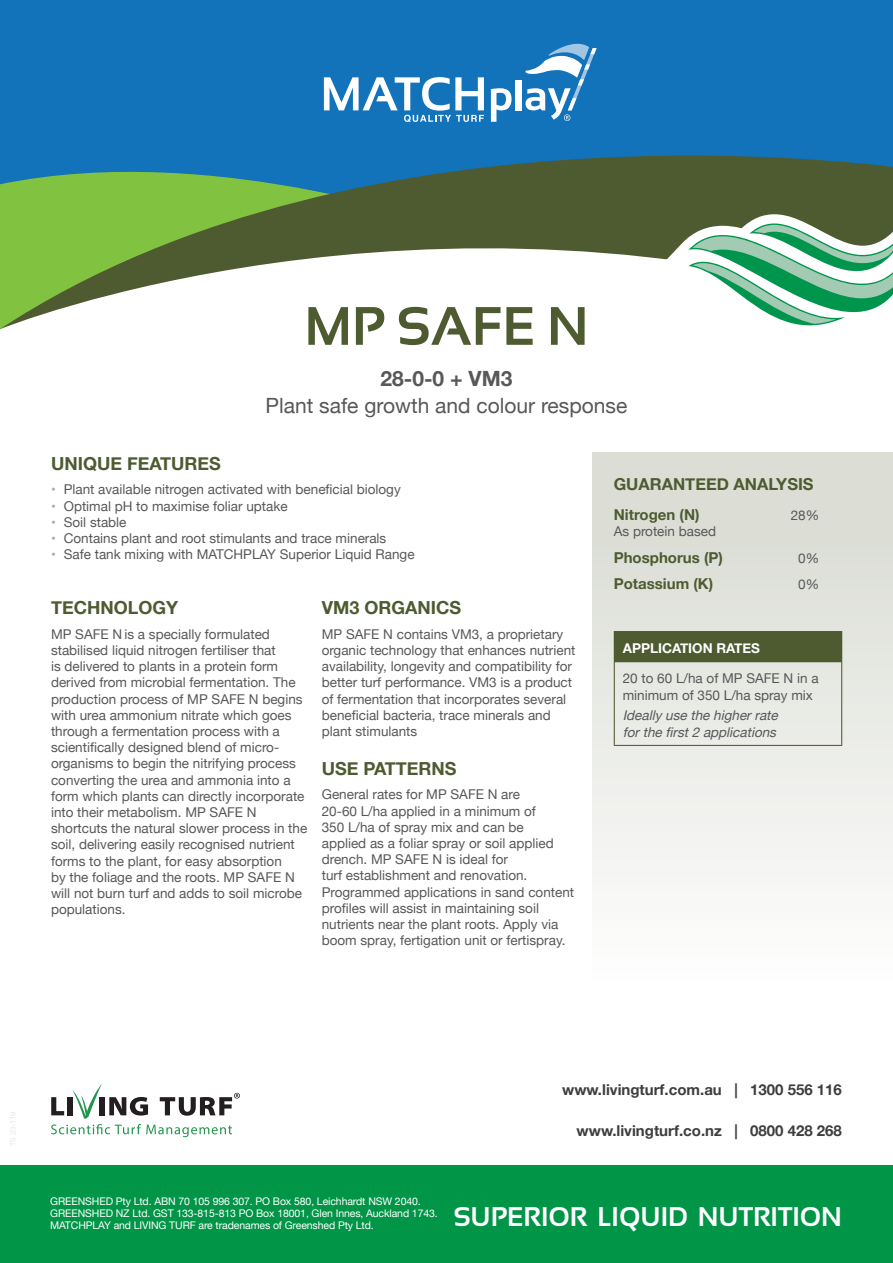
<style>
.page{position:relative;width:893px;height:1263px;background:#fff}
.page>*{position:absolute;margin:0;border:0;box-sizing:border-box;transform-origin:0 0}
.t1{font:700 54px "Sansation";color:#4e5b31}
.t2{font:700 27px "Sansation";color:#fff}
.t3{font:21px "Helvetica Neue";color:#57585a}
.t4{font:700 21px "Helvetica Neue";color:#57585a}
.t5{font:700 18px "Helvetica Neue";color:#4e5b31}
.t6{font:700 16.5px "Helvetica Neue";color:#4e5b31}
.t7{font:700 15px "Helvetica Neue";color:#3e3e3f}
.t8{font:700 15px "Helvetica Neue";color:#4e5b31}
.t9{font:13.5px/16.2px "Helvetica Neue";color:#57585a}
.t10{font:italic 13.5px/16.5px "Helvetica Neue";color:#57585a}
.t11{font:700 13.5px "Helvetica Neue";color:#fff}
.t12{font:10.5px/12px "Helvetica Neue";letter-spacing:-.01em;color:#fff}
.s1{color:#9eb091}
</style>
<div class="page">
<div style="left:592px;top:452px;width:301px;height:540px;background:linear-gradient(to bottom,#d7d9d0,#fefefe)"></div>
<div style="left:0;top:0;width:893px;height:198px;background:#1272ba"></div>
<svg style="left:0;top:85px;width:893px;height:244px"></svg>
<svg style="left:491px;top:88px;width:20px;height:34px"></svg>
<div style="left:516px;top:80px;width:6px;height:30px;background:#fff"></div>
<svg style="left:324px;top:77px;width:160px;height:45px"></svg>
<svg style="left:525px;top:44px;width:72px;height:77px"></svg>
<div style="left:0;top:1165px;width:893px;height:98px;background:#009547"></div>
<svg style="left:51px;top:1083px;width:189px;height:54px"></svg>
<svg style="left:666px;top:214px;width:227px;height:115px"></svg>
<div style="left:614px;top:632px;width:228px;height:30px;background:#4e5b31"></div>
<hr style="left:614px;top:662px;width:1px;height:83px;background:#4e5b31">
<hr style="left:841px;top:662px;width:1px;height:83px;background:#4e5b31">
<hr style="left:614px;top:745px;width:228px;height:1px;background:#4e5b31">
<hr style="left:614px;top:631px;width:228px;height:1px;background:#4e5b31">
<p class="t1" style="left:304px;top:296px;width:286px">MP SAFE N</p>
<p class="t4" style="left:380px;top:362px;width:134px">28-0-0 + VM3</p>
<p class="t3" style="left:266px;top:391px;width:363px">Plant safe growth and colour response</p>
<p class="t5" style="left:51px;top:449px;width:171px">UNIQUE FEATURES</p>
<p class="t9" style="left:51px;top:482px;width:351px"><span class="s1">•</span> Plant available nitrogen activated with beneficial biology</p>
<p class="t9" style="left:51px;top:498px;width:238px"><span class="s1">•</span> Optimal pH to maximise foliar uptake</p>
<p class="t9" style="left:51px;top:515px;width:77px"><span class="s1">•</span> Soil stable</p>
<p class="t9" style="left:51px;top:531px;width:337px"><span class="s1">•</span> Contains plant and root stimulants and trace minerals</p>
<p class="t9" style="left:51px;top:547px;width:365px"><span class="s1">•</span> Safe tank mixing with MATCHPLAY Superior Liquid Range</p>
<p class="t5" style="left:51px;top:594px;width:129px">TECHNOLOGY</p>
<p class="t9" style="left:51px;top:627px;width:220px">MP SAFE N is a specially formulated</p>
<p class="t9" style="left:51px;top:643px;width:258px">stabilised liquid nitrogen fertiliser that<br>is delivered to plants in a protein form derived from microbial fermentation. The production process of MP SAFE N begins with urea ammonium nitrate which goes through a fermentation process with a scientifically designed blend of micro&shy;organisms to begin the nitrifying process converting the urea and ammonia into a form which plants can directly incorporate into their metabolism. MP SAFE N shortcuts the natural slower process in the soil, delivering easily recognised nutrient forms to the plant, for easy absorption<br>by the foliage and the roots. MP SAFE N will not burn turf and adds to soil microbe populations.</p>
<p class="t5" style="left:322px;top:594px;width:141px">VM3 ORGANICS</p>
<p class="t9" style="left:322px;top:627px;width:243px">MP SAFE N contains VM3, a proprietary</p>
<p class="t9" style="left:322px;top:643px;width:255px">organic technology that enhances nutrient</p>
<p class="t9" style="left:322px;top:659px;width:252px">availability, longevity and compatibility for</p>
<p class="t9" style="left:322px;top:675px;width:252px">better turf performance. VM3 is a product</p>
<p class="t9" style="left:322px;top:691px;width:246px">of fermentation that incorporates several</p>
<p class="t9" style="left:322px;top:708px;width:231px">beneficial bacteria, trace minerals and</p>
<p class="t9" style="left:322px;top:724px;width:97px">plant stimulants</p>
<p class="t5" style="left:322px;top:754px;width:136px">USE PATTERNS</p>
<p class="t9" style="left:322px;top:787px;width:200px">General rates for MP SAFE N are</p>
<p class="t9" style="left:322px;top:803px;width:216px">20-60 L/ha applied in a minimum of</p>
<p class="t9" style="left:322px;top:820px;width:204px">350 L/ha of spray mix and can be</p>
<p class="t9" style="left:322px;top:836px;width:234px">applied as a foliar spray or soil applied</p>
<p class="t9" style="left:322px;top:852px;width:188px">drench. MP SAFE N is ideal for</p>
<p class="t9" style="left:322px;top:868px;width:207px">turf establishment and renovation.</p>
<p class="t9" style="left:322px;top:884px;width:254px">Programmed applications in sand content</p>
<p class="t9" style="left:322px;top:901px;width:219px">profiles will assist in maintaining soil</p>
<p class="t9" style="left:322px;top:917px;width:238px">nutrients near the plant roots. Apply via</p>
<p class="t9" style="left:322px;top:933px;width:245px">boom spray, fertigation unit or fertispray.</p>
<p class="t6" style="left:614px;top:471px;width:201px">GUARANTEED ANALYSIS</p>
<p class="t8" style="left:614px;top:503px;width:87px">Nitrogen (N)</p>
<p class="t9" style="left:791px;top:508px;width:30px">28%</p>
<p class="t9" style="left:614px;top:524px;width:104px">As protein based</p>
<p class="t8" style="left:614px;top:546px;width:111px">Phosphorus (P)</p>
<p class="t9" style="left:798px;top:551px;width:23px">0%</p>
<p class="t8" style="left:614px;top:572px;width:101px">Potassium (K)</p>
<p class="t9" style="left:798px;top:577px;width:23px">0%</p>
<p class="t11" style="left:623px;top:638px;width:139px">APPLICATION RATES</p>
<p class="t9" style="left:623px;top:671px;width:197px">20 to 60 L/ha of MP SAFE N in a</p>
<p class="t9" style="left:623px;top:687px;width:192px">minimum of 350 L/ha spray mix</p>
<p class="t10" style="left:623px;top:708px;width:161px">Ideally use the higher rate for the first 2 applications</p>
<p class="t7" style="left:562px;top:1078px;width:281px">www.livingturf.com.au | 1300 556 116</p>
<p class="t7" style="left:577px;top:1118px;width:267px">www.livingturf.co.nz | 0800 428 268</p>
<p class="t12" style="left:50px;top:1196px;width:372px">GREENSHED Pty Ltd. ABN 70 105 996 307. PO Box 580, Leichhardt NSW 2040.</p>
<p class="t12" style="left:50px;top:1208px;width:389px">GREENSHED NZ Ltd. GST 133-815-813 PO Box 18001, Glen Innes, Auckland 1743.<br>MATCHPLAY and LIVING TURF are tradenames of Greenshed Pty Ltd.</p>
<p class="t2" style="left:454px;top:1202px;width:390px">SUPERIOR LIQUID NUTRITION</p>
</div>
